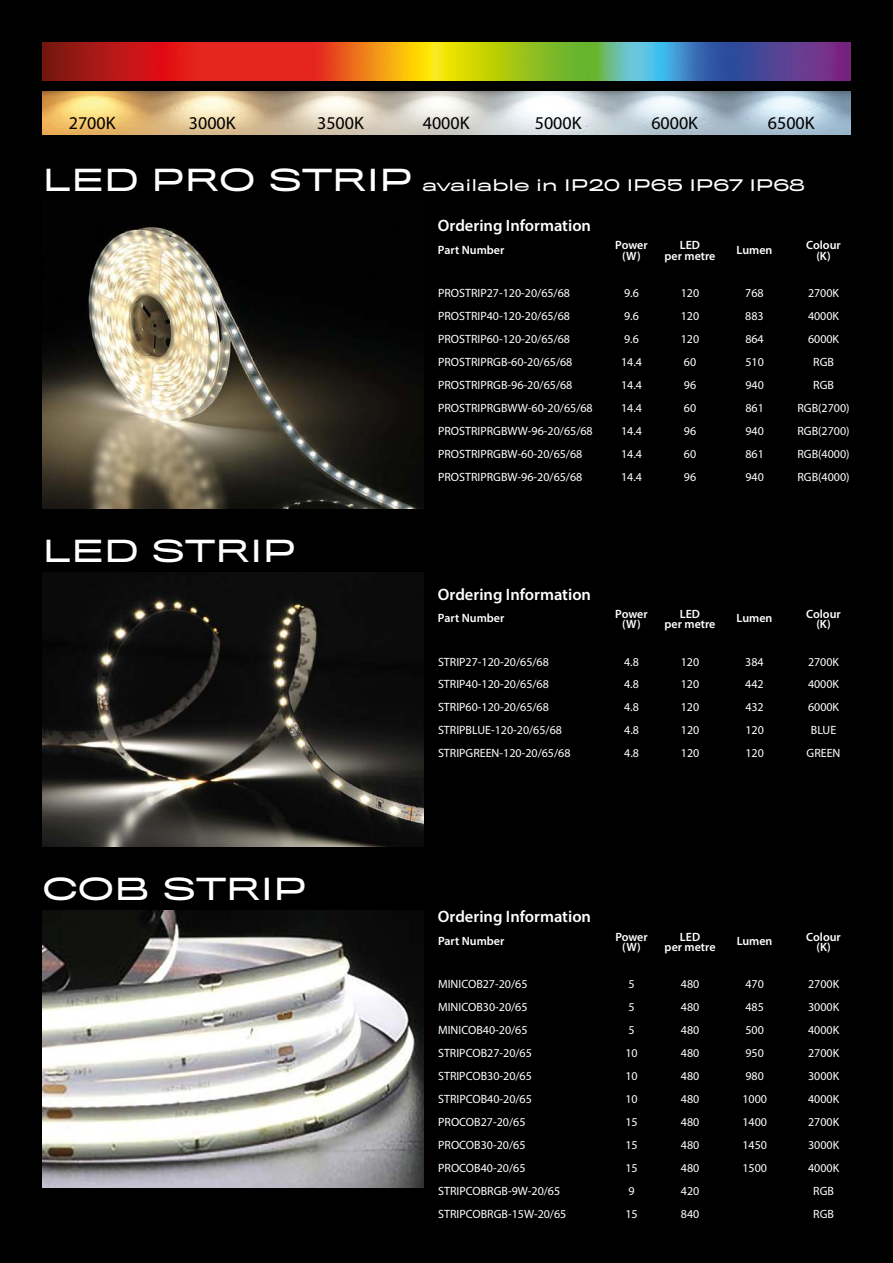
<style>
.page{position:relative;width:893px;height:1263px;background:#000}
.page>*{position:absolute;margin:0;border:0;box-sizing:border-box;transform-origin:0 0}
.t1{font:28.5px "Titling Gothic FB Extended";color:#fff}
.t2{font:18px "Myriad Pro";color:#000}
.t3{font:600 16.5px "Myriad Pro";color:#fff}
.t4{font:15px "Titling Gothic FB Extended";color:#fff}
.t5{font:12px "Myriad Pro";color:#fff}
.t6{font:600 12px "Myriad Pro";color:#fff}
.s1{font-size:28.5px}
</style>
<div class="page">
<img style="left:43px;top:910px;width:380px;height:278px">
<img style="left:43px;top:43px;width:807px;height:37px">
<img style="left:43px;top:91px;width:807px;height:43px">
<img style="left:43px;top:227px;width:380px;height:281px">
<img style="left:43px;top:572px;width:380px;height:274px">
<h2 class="t2" style="left:69px;top:116px;width:48px">2700K</h2>
<h2 class="t2" style="left:317px;top:116px;width:48px">3500K</h2>
<h2 class="t2" style="left:535px;top:116px;width:48px">5000K</h2>
<h2 class="t2" style="left:189px;top:116px;width:48px">3000K</h2>
<h2 class="t2" style="left:423px;top:116px;width:48px">4000K</h2>
<h2 class="t2" style="left:651px;top:116px;width:48px">6000K</h2>
<h2 class="t2" style="left:768px;top:116px;width:48px">6500K</h2>
<p class="t4" style="left:43px;top:179px;width:764px"><span class="s1">LED PRO STRIP</span> available in IP20 IP65 IP67 IP68</p>
<h3 class="t3" style="left:438px;top:219px;width:155px">Ordering Information</h3>
<p class="t6" style="left:806px;top:241px;width:36px">Colour</p>
<p class="t6" style="left:438px;top:245px;width:68px">Part Number</p>
<p class="t6" style="left:615px;top:241px;width:34px">Power</p>
<p class="t6" style="left:680px;top:241px;width:22px">LED</p>
<p class="t6" style="left:737px;top:245px;width:37px">Lumen</p>
<p class="t6" style="left:622px;top:251px;width:95px">(W) per metre</p>
<p class="t6" style="left:816px;top:251px;width:16px">(K)</p>
<h1 class="t1" style="left:43px;top:540px;width:255px">LED STRIP</h1>
<h1 class="t1" style="left:43px;top:877px;width:266px">COB STRIP</h1>
<p class="t5" style="left:438px;top:289px;width:134px">PROSTRIP27-120-20/65/68</p>
<p class="t5" style="left:624px;top:289px;width:16px">9.6</p>
<p class="t5" style="left:681px;top:289px;width:20px">120</p>
<p class="t5" style="left:745px;top:289px;width:20px">768</p>
<p class="t5" style="left:808px;top:289px;width:33px">2700K</p>
<p class="t5" style="left:438px;top:311px;width:134px">PROSTRIP40-120-20/65/68</p>
<p class="t5" style="left:624px;top:311px;width:16px">9.6</p>
<p class="t5" style="left:681px;top:311px;width:20px">120</p>
<p class="t5" style="left:745px;top:311px;width:20px">883</p>
<p class="t5" style="left:808px;top:311px;width:33px">4000K</p>
<p class="t5" style="left:438px;top:334px;width:134px">PROSTRIP60-120-20/65/68</p>
<p class="t5" style="left:624px;top:334px;width:16px">9.6</p>
<p class="t5" style="left:681px;top:334px;width:20px">120</p>
<p class="t5" style="left:745px;top:334px;width:20px">864</p>
<p class="t5" style="left:808px;top:334px;width:33px">6000K</p>
<p class="t5" style="left:438px;top:357px;width:136px">PROSTRIPRGB-60-20/65/68</p>
<p class="t5" style="left:621px;top:357px;width:22px">14.4</p>
<p class="t5" style="left:684px;top:357px;width:14px">60</p>
<p class="t5" style="left:745px;top:357px;width:20px">510</p>
<p class="t5" style="left:813px;top:357px;width:22px">RGB</p>
<p class="t5" style="left:438px;top:380px;width:136px">PROSTRIPRGB-96-20/65/68</p>
<p class="t5" style="left:621px;top:380px;width:22px">14.4</p>
<p class="t5" style="left:684px;top:380px;width:14px">96</p>
<p class="t5" style="left:745px;top:380px;width:20px">940</p>
<p class="t5" style="left:813px;top:380px;width:22px">RGB</p>
<p class="t5" style="left:438px;top:403px;width:156px">PROSTRIPRGBWW-60-20/65/68</p>
<p class="t5" style="left:621px;top:403px;width:22px">14.4</p>
<p class="t5" style="left:684px;top:403px;width:14px">60</p>
<p class="t5" style="left:745px;top:403px;width:20px">861</p>
<p class="t5" style="left:797px;top:403px;width:54px">RGB(2700)</p>
<p class="t5" style="left:438px;top:426px;width:156px">PROSTRIPRGBWW-96-20/65/68</p>
<p class="t5" style="left:621px;top:426px;width:22px">14.4</p>
<p class="t5" style="left:684px;top:426px;width:14px">96</p>
<p class="t5" style="left:745px;top:426px;width:20px">940</p>
<p class="t5" style="left:797px;top:426px;width:54px">RGB(2700)</p>
<p class="t5" style="left:438px;top:449px;width:146px">PROSTRIPRGBW-60-20/65/68</p>
<p class="t5" style="left:621px;top:449px;width:22px">14.4</p>
<p class="t5" style="left:684px;top:449px;width:14px">60</p>
<p class="t5" style="left:745px;top:449px;width:20px">861</p>
<p class="t5" style="left:797px;top:449px;width:54px">RGB(4000)</p>
<p class="t5" style="left:438px;top:472px;width:146px">PROSTRIPRGBW-96-20/65/68</p>
<p class="t5" style="left:621px;top:472px;width:22px">14.4</p>
<p class="t5" style="left:684px;top:472px;width:14px">96</p>
<p class="t5" style="left:745px;top:472px;width:20px">940</p>
<p class="t5" style="left:797px;top:472px;width:54px">RGB(4000)</p>
<h3 class="t3" style="left:438px;top:588px;width:155px">Ordering Information</h3>
<p class="t6" style="left:806px;top:609px;width:36px">Colour</p>
<p class="t6" style="left:438px;top:613px;width:68px">Part Number</p>
<p class="t6" style="left:615px;top:609px;width:34px">Power</p>
<p class="t6" style="left:680px;top:609px;width:22px">LED</p>
<p class="t6" style="left:737px;top:613px;width:37px">Lumen</p>
<p class="t6" style="left:622px;top:619px;width:95px">(W) per metre</p>
<p class="t6" style="left:816px;top:619px;width:16px">(K)</p>
<p class="t5" style="left:438px;top:657px;width:112px">STRIP27-120-20/65/68</p>
<p class="t5" style="left:624px;top:657px;width:16px">4.8</p>
<p class="t5" style="left:681px;top:657px;width:20px">120</p>
<p class="t5" style="left:745px;top:657px;width:20px">384</p>
<p class="t5" style="left:808px;top:657px;width:33px">2700K</p>
<p class="t5" style="left:438px;top:680px;width:112px">STRIP40-120-20/65/68</p>
<p class="t5" style="left:624px;top:680px;width:16px">4.8</p>
<p class="t5" style="left:681px;top:680px;width:20px">120</p>
<p class="t5" style="left:745px;top:680px;width:20px">442</p>
<p class="t5" style="left:808px;top:680px;width:33px">4000K</p>
<p class="t5" style="left:438px;top:703px;width:112px">STRIP60-120-20/65/68</p>
<p class="t5" style="left:624px;top:703px;width:16px">4.8</p>
<p class="t5" style="left:681px;top:703px;width:20px">120</p>
<p class="t5" style="left:745px;top:703px;width:20px">432</p>
<p class="t5" style="left:808px;top:703px;width:33px">6000K</p>
<p class="t5" style="left:438px;top:726px;width:125px">STRIPBLUE-120-20/65/68</p>
<p class="t5" style="left:624px;top:726px;width:16px">4.8</p>
<p class="t5" style="left:681px;top:726px;width:20px">120</p>
<p class="t5" style="left:745px;top:726px;width:20px">120</p>
<p class="t5" style="left:811px;top:726px;width:27px">BLUE</p>
<p class="t5" style="left:438px;top:748px;width:134px">STRIPGREEN-120-20/65/68</p>
<p class="t5" style="left:624px;top:748px;width:16px">4.8</p>
<p class="t5" style="left:681px;top:748px;width:20px">120</p>
<p class="t5" style="left:745px;top:748px;width:20px">120</p>
<p class="t5" style="left:807px;top:748px;width:35px">GREEN</p>
<h3 class="t3" style="left:438px;top:910px;width:155px">Ordering Information</h3>
<p class="t6" style="left:806px;top:932px;width:36px">Colour</p>
<p class="t6" style="left:438px;top:936px;width:68px">Part Number</p>
<p class="t6" style="left:615px;top:932px;width:34px">Power</p>
<p class="t6" style="left:680px;top:932px;width:22px">LED</p>
<p class="t6" style="left:737px;top:936px;width:37px">Lumen</p>
<p class="t6" style="left:622px;top:942px;width:95px">(W) per metre</p>
<p class="t6" style="left:816px;top:942px;width:16px">(K)</p>
<p class="t5" style="left:438px;top:980px;width:91px">MINICOB27-20/65</p>
<p class="t5" style="left:628px;top:980px;width:8px">5</p>
<p class="t5" style="left:681px;top:980px;width:20px">480</p>
<p class="t5" style="left:745px;top:980px;width:20px">470</p>
<p class="t5" style="left:808px;top:980px;width:33px">2700K</p>
<p class="t5" style="left:438px;top:1003px;width:91px">MINICOB30-20/65</p>
<p class="t5" style="left:628px;top:1003px;width:8px">5</p>
<p class="t5" style="left:681px;top:1003px;width:20px">480</p>
<p class="t5" style="left:745px;top:1003px;width:20px">485</p>
<p class="t5" style="left:808px;top:1003px;width:33px">3000K</p>
<p class="t5" style="left:438px;top:1026px;width:91px">MINICOB40-20/65</p>
<p class="t5" style="left:628px;top:1026px;width:8px">5</p>
<p class="t5" style="left:681px;top:1026px;width:20px">480</p>
<p class="t5" style="left:745px;top:1026px;width:20px">500</p>
<p class="t5" style="left:808px;top:1026px;width:33px">4000K</p>
<p class="t5" style="left:438px;top:1048px;width:95px">STRIPCOB27-20/65</p>
<p class="t5" style="left:625px;top:1048px;width:14px">10</p>
<p class="t5" style="left:681px;top:1048px;width:20px">480</p>
<p class="t5" style="left:745px;top:1048px;width:20px">950</p>
<p class="t5" style="left:808px;top:1048px;width:33px">2700K</p>
<p class="t5" style="left:438px;top:1071px;width:95px">STRIPCOB30-20/65</p>
<p class="t5" style="left:625px;top:1071px;width:14px">10</p>
<p class="t5" style="left:681px;top:1071px;width:20px">480</p>
<p class="t5" style="left:745px;top:1071px;width:20px">980</p>
<p class="t5" style="left:808px;top:1071px;width:33px">3000K</p>
<p class="t5" style="left:438px;top:1094px;width:95px">STRIPCOB40-20/65</p>
<p class="t5" style="left:625px;top:1094px;width:14px">10</p>
<p class="t5" style="left:681px;top:1094px;width:20px">480</p>
<p class="t5" style="left:742px;top:1094px;width:26px">1000</p>
<p class="t5" style="left:808px;top:1094px;width:33px">4000K</p>
<p class="t5" style="left:438px;top:1117px;width:89px">PROCOB27-20/65</p>
<p class="t5" style="left:625px;top:1117px;width:14px">15</p>
<p class="t5" style="left:681px;top:1117px;width:20px">480</p>
<p class="t5" style="left:742px;top:1117px;width:26px">1400</p>
<p class="t5" style="left:808px;top:1117px;width:33px">2700K</p>
<p class="t5" style="left:438px;top:1140px;width:89px">PROCOB30-20/65</p>
<p class="t5" style="left:625px;top:1140px;width:14px">15</p>
<p class="t5" style="left:681px;top:1140px;width:20px">480</p>
<p class="t5" style="left:742px;top:1140px;width:26px">1450</p>
<p class="t5" style="left:808px;top:1140px;width:33px">3000K</p>
<p class="t5" style="left:438px;top:1163px;width:89px">PROCOB40-20/65</p>
<p class="t5" style="left:625px;top:1163px;width:14px">15</p>
<p class="t5" style="left:681px;top:1163px;width:20px">480</p>
<p class="t5" style="left:742px;top:1163px;width:26px">1500</p>
<p class="t5" style="left:808px;top:1163px;width:33px">4000K</p>
<p class="t5" style="left:438px;top:1186px;width:124px">STRIPCOBRGB-9W-20/65</p>
<p class="t5" style="left:629px;top:1186px;width:8px">9</p>
<p class="t5" style="left:681px;top:1186px;width:20px">420</p>
<p class="t5" style="left:813px;top:1186px;width:22px">RGB</p>
<p class="t5" style="left:438px;top:1209px;width:130px">STRIPCOBRGB-15W-20/65</p>
<p class="t5" style="left:625px;top:1209px;width:14px">15</p>
<p class="t5" style="left:681px;top:1209px;width:20px">840</p>
<p class="t5" style="left:813px;top:1209px;width:22px">RGB</p>
</div>
